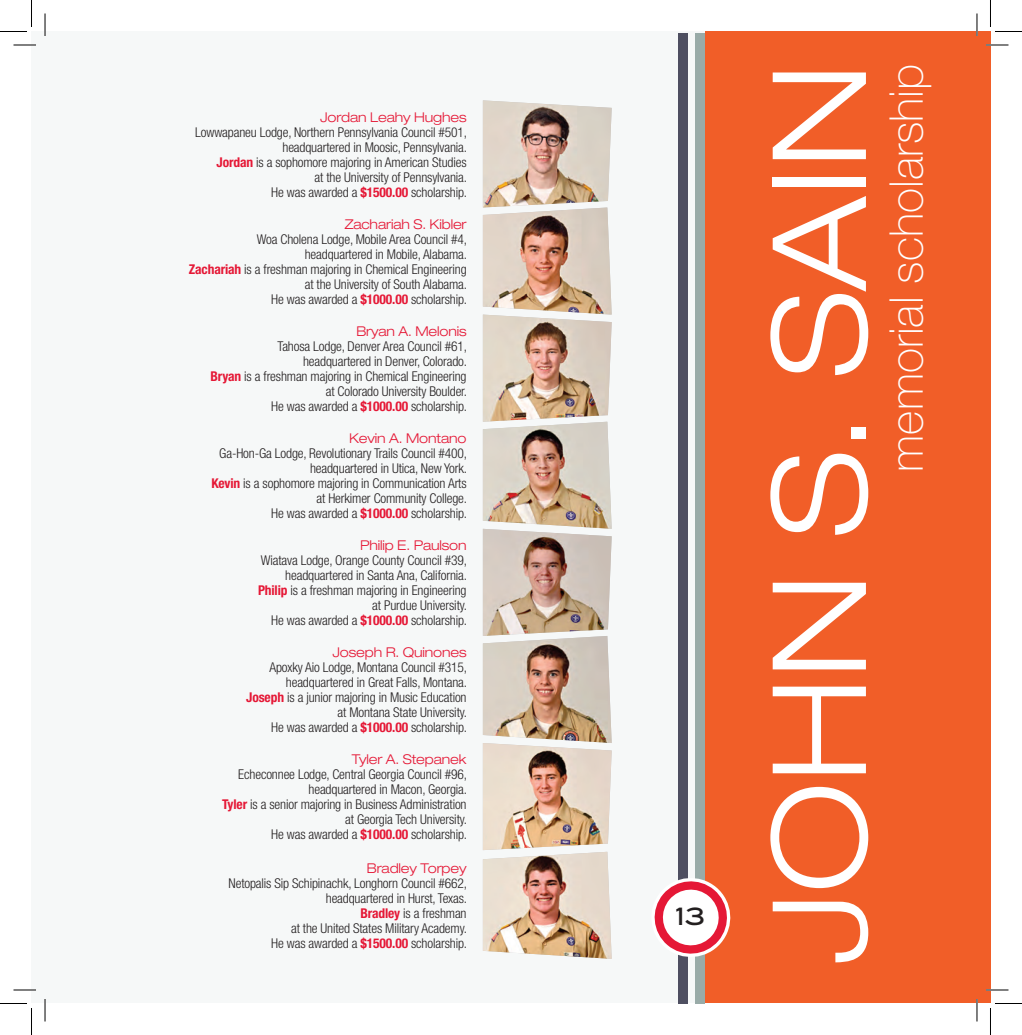
<style>
.page{position:relative;width:1022px;height:1035px;background:#fff}
.page>*{position:absolute;margin:0;border:0;box-sizing:border-box;transform-origin:0 0}
.t1{font:300 expanded 130.5px "Helvetica Neue";color:#fff}
.t2{font:100 46.5px "Helvetica Neue";color:#fff}
.t3{font:500 24px "Blair ITC";color:#231f20}
.OA_AR_Basic_Verbiage{font:300 condensed 13.5px/15px "Helvetica Neue";letter-spacing:-.01em;color:#231f20;text-align:right}
.s1{font-stretch:expanded;color:#e51836}
.s2{font-weight:700;color:#e51836}
</style>
<div class="page">
<div style="left:32px;top:32px;width:13px;height:972px;background:#f6f8f8"></div>
<div style="left:45px;top:32px;width:945px;height:972px;background:#f6f8f8"></div>
<div style="left:704px;top:32px;width:286px;height:972px;background:#f15e28"></div>
<img style="left:483px;top:100px;width:128px;height:859px">
<div style="left:695px;top:33px;width:9px;height:971px;background:#99aba8"></div>
<div style="left:678px;top:33px;width:10px;height:971px;background:#4e4f61"></div>
<svg style="left:654px;top:873px;width:77px;height:89px"></svg>
<hr style="left:14px;top:44px;width:22px;height:2px;background:#fff">
<hr style="left:986px;top:44px;width:22px;height:2px;background:#fff">
<hr style="left:14px;top:989px;width:22px;height:2px;background:#fff">
<hr style="left:986px;top:989px;width:22px;height:2px;background:#fff">
<hr style="left:44px;top:14px;width:2px;height:22px;background:#fff">
<hr style="left:44px;top:999px;width:2px;height:23px;background:#fff">
<svg style="left:14px;top:45px;width:22px;height:1px"></svg>
<svg style="left:986px;top:45px;width:22px;height:1px"></svg>
<svg style="left:14px;top:990px;width:22px;height:1px"></svg>
<svg style="left:986px;top:990px;width:22px;height:1px"></svg>
<svg style="left:45px;top:14px;width:1px;height:22px"></svg>
<svg style="left:45px;top:999px;width:1px;height:23px"></svg>
<svg style="left:976px;top:14px;width:1px;height:22px"></svg>
<svg style="left:976px;top:999px;width:1px;height:23px"></svg>
<svg style="left:0;top:0;width:32px;height:32px"></svg>
<svg style="left:0;top:1003px;width:32px;height:32px"></svg>
<svg style="left:990px;top:0;width:32px;height:32px"></svg>
<svg style="left:990px;top:1003px;width:32px;height:32px"></svg>
<p class="OA_AR_Basic_Verbiage" style="left:195px;top:109px;width:273px"><span class="s1">Jordan Leahy Hughes<br></span>Lowwapaneu Lodge, Northern Pennsylvania Council #501, headquartered in Moosic, Pennsylvania.<br><span class="s2">Jordan</span> is a sophomore majoring in American Studies<br>at the University of Pennsylvania.<br>He was awarded a <span class="s2">$1500.00</span> scholarship.</p>
<p class="OA_AR_Basic_Verbiage" style="left:189px;top:216px;width:280px"><span class="s1">Zachariah S. Kibler<br></span>Woa Cholena Lodge, Mobile Area Council #4, headquartered in Mobile, Alabama.<br><span class="s2">Zachariah</span> is a freshman majoring in Chemical Engineering at the University of South Alabama.<br>He was awarded a <span class="s2">$1000.00</span> scholarship.</p>
<p class="OA_AR_Basic_Verbiage" style="left:210px;top:324px;width:258px"><span class="s1">Bryan A. Melonis<br></span>Tahosa Lodge, Denver Area Council #61, headquartered in Denver, Colorado.<br><span class="s2">Bryan</span> is a freshman majoring in Chemical Engineering at Colorado University Boulder.<br>He was awarded a <span class="s2">$1000.00</span> scholarship.</p>
<p class="OA_AR_Basic_Verbiage" style="left:211px;top:431px;width:257px"><span class="s1">Kevin A. Montano<br></span>Ga-Hon-Ga Lodge, Revolutionary Trails Council #400, headquartered in Utica, New York.<br><span class="s2">Kevin</span> is a sophomore majoring in Communication Arts at Herkimer Community College.<br>He was awarded a <span class="s2">$1000.00</span> scholarship.</p>
<p class="OA_AR_Basic_Verbiage" style="left:258px;top:538px;width:211px"><span class="s1">Philip E. Paulson<br></span>Wiatava Lodge, Orange County Council #39, headquartered in Santa Ana, California.<br><span class="s2">Philip</span> is a freshman majoring in Engineering at Purdue University.<br>He was awarded a <span class="s2">$1000.00</span> scholarship.</p>
<p class="OA_AR_Basic_Verbiage" style="left:246px;top:645px;width:222px"><span class="s1">Joseph R. Quinones<br></span>Apoxky Aio Lodge, Montana Council #315, headquartered in Great Falls, Montana.<br><span class="s2">Joseph</span> is a junior majoring in Music Education at Montana State University.<br>He was awarded a <span class="s2">$1000.00</span> scholarship.</p>
<p class="OA_AR_Basic_Verbiage" style="left:222px;top:752px;width:247px"><span class="s1">Tyler A. Stepanek<br></span>Echeconnee Lodge, Central Georgia Council #96, headquartered in Macon, Georgia.<br><span class="s2">Tyler</span> is a senior majoring in Business Administration at Georgia Tech University.<br>He was awarded a <span class="s2">$1000.00</span> scholarship.</p>
<p class="OA_AR_Basic_Verbiage" style="left:229px;top:861px;width:240px"><span class="s1">Bradley Torpey<br></span>Netopalis Sip Schipinachk, Longhorn Council #662, headquartered in Hurst, Texas.<br><span class="s2">Bradley</span> is a freshman<br>at the United States Military Academy.<br>He was awarded a <span class="s2">$1500.00</span> scholarship.</p>
<p class="t3" style="left:676px;top:902px;width:31px">13</p>
<p class="t1" style="left:741px;top:966px;width:903px;rotate:-90deg">JOHN S. SAIN</p>
<p class="t2" style="left:879px;top:472px;width:409px;rotate:-90deg">memorial scholarship</p>
</div>
